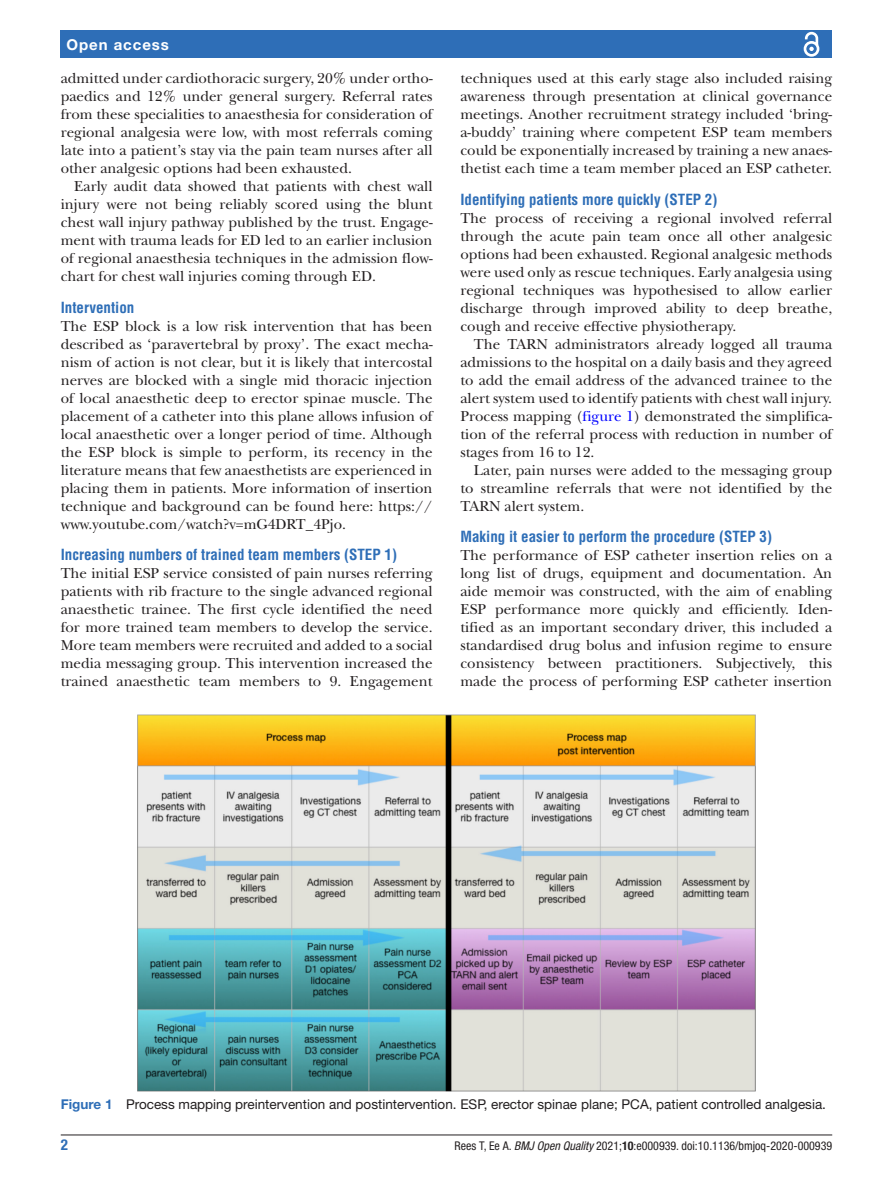
<style>
.page{position:relative;width:893px;height:1191px;background:#fff}
.page>*{position:absolute;margin:0;border:0;box-sizing:border-box;transform-origin:0 0}
.t1{font:15px/18px "New Baskerville";color:#231f20;text-align:justify}
.t2{font:700 condensed 15px "Helvetica LT Std";color:#2e6eb7}
.t3{font:700 15px "Helvetica Neue LT Std";letter-spacing:.065em;color:#fff}
.t4{font:700 condensed 15px "Helvetica Neue LT Std";color:#2e6eb7}
.t5{font:13.5px "Helvetica Neue LT Std";color:#231f20}
.t6{font:condensed 12px "Helvetica Neue LT Std";color:#231f20}
.s1{color:#00f}
.s2{font-weight:700;color:#2e6eb7}
.s3{font-style:italic}
.s4{font-weight:700}
</style>
<div class="page">
<hr style="left:61px;top:1134px;width:771px;height:1px;background:#231f20">
<div style="left:61px;top:31px;width:771px;height:27px;background:#2e6eb7"></div>
<svg style="left:803px;top:31px;width:17px;height:26px"></svg>
<img style="left:138px;top:714px;width:617px;height:377px">
<p class="t3" style="left:66px;top:35px;width:104px">Open access</p>
<p class="t1" style="left:61px;top:69px;width:373px">admitted under cardiothoracic surgery, 20% under ortho&shy;paedics and 12% under general surgery. Referral rates from these specialities to anaesthesia for consideration of regional analgesia were low, with most referrals coming late into a patient’s stay via the pain team nurses after all other analgesic options had been exhausted.</p>
<p class="t1" style="left:61px;top:177px;width:373px;text-indent:14px">Early audit data showed that patients with chest wall injury were not being reliably scored using the blunt chest wall injury pathway published by the trust. Engage&shy;ment with trauma leads for ED led to an earlier inclusion of regional anaesthesia techniques in the admission flow&shy;chart for chest wall injuries coming through ED.</p>
<p class="t2" style="left:61px;top:298px;width:75px">Intervention</p>
<p class="t1" style="left:61px;top:317px;width:373px">The ESP block is a low risk intervention that has been described as ‘paravertebral by proxy’. The exact mecha&shy;nism of action is not clear, but it is likely that intercostal nerves are blocked with a single mid thoracic injection of local anaesthetic deep to erector spinae muscle. The placement of a catheter into this plane allows infusion of local anaesthetic over a longer period of time. Although the ESP block is simple to perform, its recency in the literature means that few anaesthetists are experienced in placing them in patients. More information of insertion technique and background can be found here: https:// www.youtube.com/watch?v=mG4DRT_4Pjo.</p>
<p class="t2" style="left:61px;top:545px;width:338px">Increasing numbers of trained team members (STEP 1)</p>
<p class="t1" style="left:61px;top:564px;width:373px">The initial ESP service consisted of pain nurses referring patients with rib fracture to the single advanced regional anaesthetic trainee. The first cycle identified the need for more trained team members to develop the service.<br>More team members were recruited and added to a social media messaging group. This intervention increased the trained anaesthetic team members to 9. Engagement</p>
<p class="t1" style="left:460px;top:69px;width:373px">techniques used at this early stage also included raising awareness through presentation at clinical governance meetings. Another recruitment strategy included ‘bring&shy;a-buddy’ training where competent ESP team members could be exponentially increased by training a new anaes&shy;thetist each time a team member placed an ESP catheter.</p>
<p class="t2" style="left:460px;top:190px;width:259px">Identifying patients more quickly (STEP 2)</p>
<p class="t1" style="left:460px;top:209px;width:373px">The process of receiving a regional involved referral through the acute pain team once all other analgesic options had been exhausted. Regional analgesic methods were used only as rescue techniques. Early analgesia using regional techniques was hypothesised to allow earlier discharge through improved ability to deep breathe, cough and receive effective physiotherapy.</p>
<p class="t1" style="left:460px;top:335px;width:373px;text-indent:13px">The TARN administrators already logged all trauma admissions to the hospital on a daily basis and they agreed to add the email address of the advanced trainee to the alert system used to identify patients with chest wall injury.<br>Process mapping (<span class="s1">figure 1</span>) demonstrated the simplifica&shy;tion of the referral process with reduction in number of stages from 16 to 12.</p>
<p class="t1" style="left:460px;top:461px;width:373px;text-indent:13px">Later, pain nurses were added to the messaging group to streamline referrals that were not identified by the TARN alert system.</p>
<p class="t2" style="left:460px;top:527px;width:313px">Making it easier to perform the procedure (STEP 3)</p>
<p class="t1" style="left:460px;top:546px;width:373px">The performance of ESP catheter insertion relies on a long list of drugs, equipment and documentation. An aide memoir was constructed, with the aim of enabling ESP performance more quickly and efficiently. Iden&shy;tified as an important secondary driver, this included a standardised drug bolus and infusion regime to ensure consistency between practitioners. Subjectively, this made the process of performing ESP catheter insertion</p>
<p class="t5" style="left:61px;top:1096px;width:767px"><span class="s2">Figure 1</span> Process mapping preintervention and postintervention. ESP, erector spinae plane; PCA, patient controlled analgesia.</p>
<p class="t4" style="left:61px;top:1135px;width:9px">2</p>
<p class="t6" style="left:455px;top:1138px;width:379px">Rees T, Ee A. <span class="s3">BMJ Open Quality</span> 2021;<span class="s4">10</span>:e000939. doi:10.1136/bmjoq-2020-000939</p>
</div>
